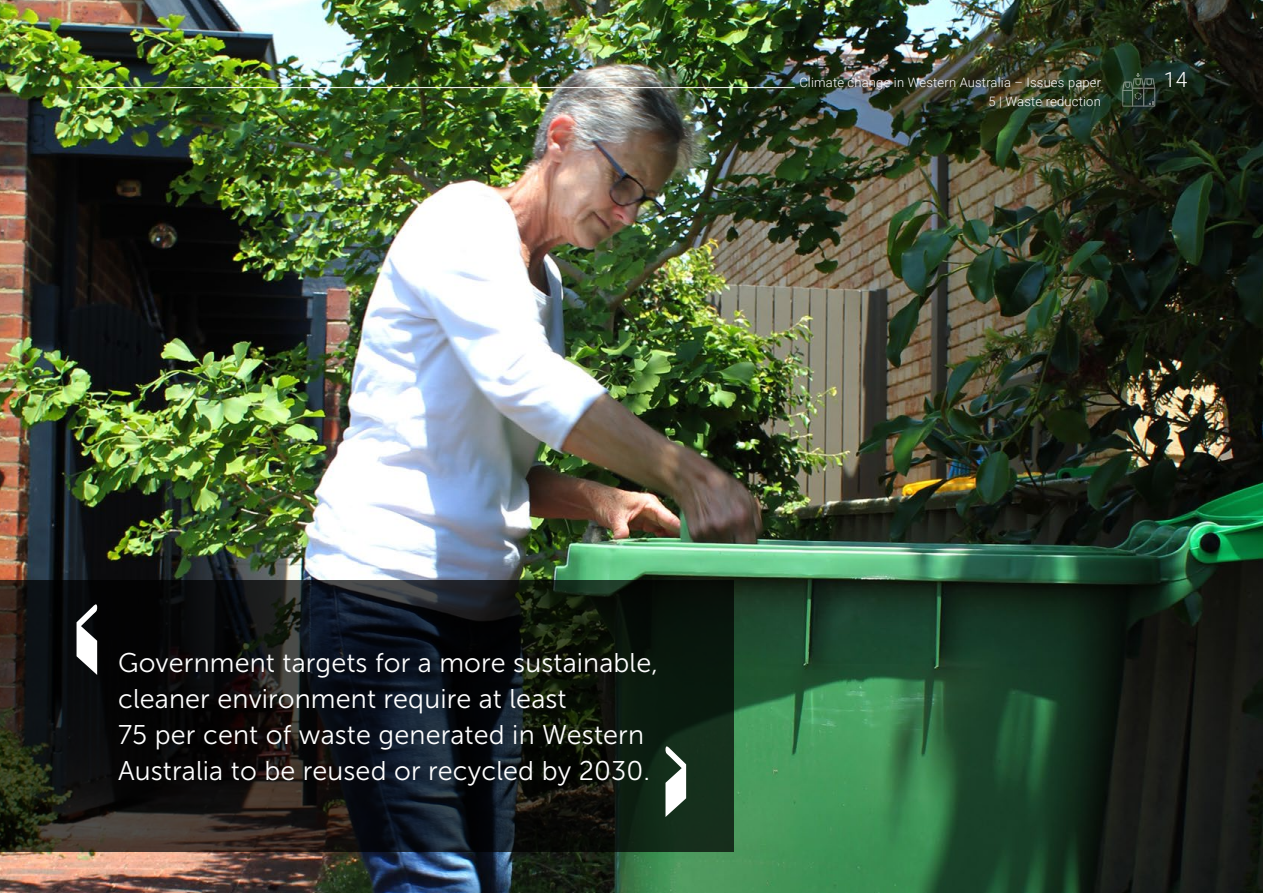
<style>
.page{position:relative;width:1263px;height:893px;background:#fff}
.page>*{position:absolute;margin:0;border:0;box-sizing:border-box;transform-origin:0 0}
.t1{font:27px/36px "Museo Sans 300";letter-spacing:.005em;color:#fff}
.t2{font:300 21px "Roboto";color:#fff}
.t3{font:300 13.05px "Roboto";letter-spacing:.015em;color:#fff}
</style>
<div class="page">
<img style="left:0;top:0;width:1263px;height:893px">
<svg style="left:0;top:580px;width:733px;height:272px;background:#121614"></svg>
<svg style="left:77px;top:604px;width:20px;height:71px"></svg>
<svg style="left:665px;top:746px;width:21px;height:71px"></svg>
<svg style="left:1122px;top:73px;width:33px;height:33px"></svg>
<hr style="left:77px;top:87px;width:718px;height:1px;background:#fff">
<p class="t3" style="left:799px;top:73px;width:303px">Climate change in Western Australia – Issues paper</p>
<p class="t2" style="left:1164px;top:64px;width:25px">14</p>
<p class="t3" style="left:988px;top:92px;width:114px">5 | Waste reduction</p>
<p class="t1" style="left:118px;top:645px;width:541px">Government targets for a more sustainable, cleaner environment require at least<br>75 per cent of waste generated in Western Australia to be reused or recycled by 2030.</p>
</div>
